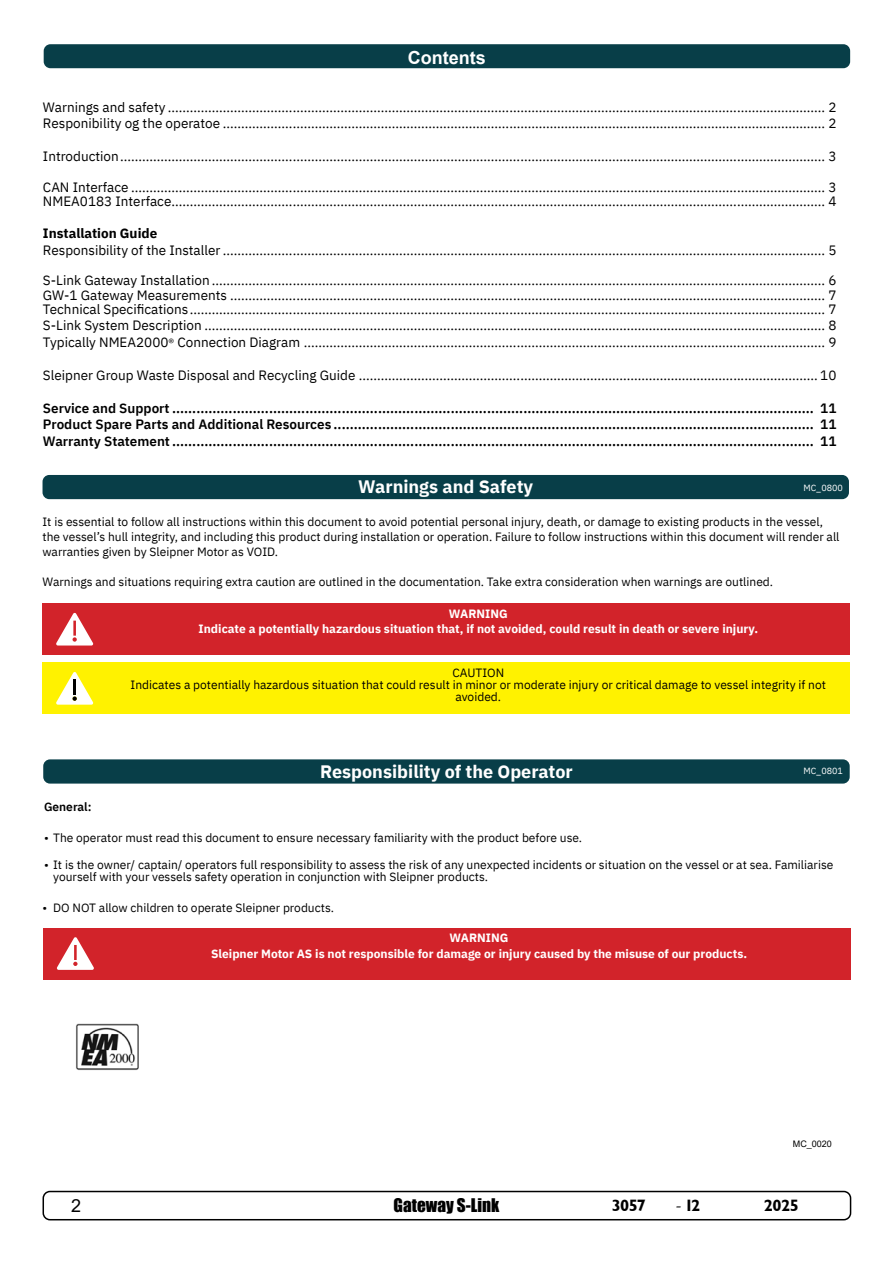
<style>
.page{position:relative;width:893px;height:1263px;background:#fff}
.page>*{position:absolute;margin:0;border:0;box-sizing:border-box;transform-origin:0 0}
.t1{font:700 18px "IBM Plex Sans";color:#fff}
.t2{font:700 18px "Arial";color:#fff}
.t3{font:18px "Arial";color:#000}
.t4{font:17.25px "Impact";color:#000}
.t5{font:16.5px "Garrison Sans BOLD";letter-spacing:-.03em;color:#000}
.dots_TOC{font:13.5px/14.2px "IBM Plex Sans";color:#000}
.dots_TOC-2{font:600 13.5px "IBM Plex Sans";color:#000}
.dots_TOC-3{font:700 13.5px "IBM Plex Sans";color:#000}
.t6{font:12px/12px "IBM Plex Sans";color:#000}
.t7{font:700 12px/15px "IBM Plex Sans";color:#fff;text-align:center}
.t8{font:600 12px "IBM Plex Sans";color:#000}
.t9{font:9px "IBM Plex Sans";color:#fff}
.t10{font:9px "Arial";color:#000}
.s1{font-size:12px}
.s2{font-family:"Minion Pro";font-size:18px}
</style>
<div class="page">
<div style="left:43px;top:1191px;width:808px;height:29px;border:2px solid #000;border-radius:7px"></div>
<div style="left:44px;top:44px;width:806px;height:24px;background:#083e48;border-radius:7px"></div>
<img style="left:76px;top:1023px;width:63px;height:47px">
<div style="left:43px;top:604px;width:807px;height:51px;background:#d2232a"></div>
<div style="left:43px;top:663px;width:807px;height:51px;background:#fff200"></div>
<div style="left:43px;top:475px;width:806px;height:24px;background:#083e48;border-radius:7px"></div>
<svg style="left:56px;top:613px;width:38px;height:32px"></svg>
<svg style="left:56px;top:672px;width:38px;height:33px"></svg>
<hr style="left:73px;top:680px;width:3px;height:15px;background:#000">
<div style="left:43px;top:759px;width:807px;height:24px;background:#083e48;border-radius:7px"></div>
<div style="left:43px;top:928px;width:808px;height:51px;background:#d2232a"></div>
<svg style="left:57px;top:937px;width:37px;height:33px"></svg>
<p class="t2" style="left:408px;top:45px;width:79px">Contents</p>
<p class="dots_TOC" style="left:43px;top:99px;width:795px">Warnings and safety ................................................................................................................................................................................... 2</p>
<p class="dots_TOC" style="left:43px;top:115px;width:795px">Responibility og the operatoe .................................................................................................................................................................... 2</p>
<p class="dots_TOC" style="left:43px;top:148px;width:795px">Introduction................................................................................................................................................................................................ 3</p>
<p class="dots_TOC" style="left:43px;top:178px;width:795px">CAN Interface ............................................................................................................................................................................................. 3<br>NMEA0183 Interface.................................................................................................................................................................................. 4</p>
<p class="dots_TOC-3" style="left:43px;top:223px;width:116px">Installation Guide</p>
<p class="dots_TOC" style="left:43px;top:242px;width:795px">Responsibility of the Installer .................................................................................................................................................................... 5</p>
<p class="dots_TOC" style="left:43px;top:272px;width:795px;text-align:justify">S-Link Gateway Installation ....................................................................................................................................................................... 6<br>GW-1 Gateway Measurements .................................................................................................................................................................. 7<br>Technical Specifications............................................................................................................................................................................. 7</p>
<p class="dots_TOC" style="left:43px;top:317px;width:795px">S-Link System Description ......................................................................................................................................................................... 8</p>
<p class="dots_TOC" style="left:43px;top:334px;width:795px">Typically NMEA2000<span class="s1">®</span> Connection Diagram .............................................................................................................................................. 9</p>
<p class="dots_TOC" style="left:43px;top:367px;width:795px">Sleipner Group Waste Disposal and Recycling Guide ............................................................................................................................. 10</p>
<p class="dots_TOC-2" style="left:43px;top:397px;width:795px">Service and Support ............................................................................................................................................................... 11</p>
<p class="dots_TOC-2" style="left:43px;top:414px;width:795px">Product Spare Parts and Additional Resources ....................................................................................................................... 11</p>
<p class="dots_TOC-2" style="left:43px;top:430px;width:795px">Warranty Statement ............................................................................................................................................................... 11</p>
<p class="t1" style="left:358px;top:473px;width:177px">Warnings and Safety</p>
<p class="t6" style="left:43px;top:513px;width:798px;line-height:15px">It is essential to follow all instructions within this document to avoid potential personal injury, death, or damage to existing products in the vessel, the vessel’s hull integrity, and including this product during installation or operation. Failure to follow instructions within this document will render all warranties given by Sleipner Motor as VOID.</p>
<p class="t6" style="left:43px;top:574px;width:732px">Warnings and situations requiring extra caution are outlined in the documentation. Take extra consideration when warnings are outlined.</p>
<p class="t9" style="left:803px;top:480px;width:41px">MC_0800</p>
<p class="t7" style="left:199px;top:605px;width:561px">WARNING<br>Indicate a potentially hazardous situation that, if not avoided, could result in death or severe injury.</p>
<p class="t6" style="left:131px;top:665px;width:697px;text-align:center">CAUTION<br>Indicates a potentially hazardous situation that could result in minor or moderate injury or critical damage to vessel integrity if not avoided.</p>
<p class="t1" style="left:320px;top:757px;width:254px">Responsibility of the Operator</p>
<p class="t9" style="left:803px;top:764px;width:41px">MC_0801</p>
<p class="t8" style="left:44px;top:797px;width:49px">General:</p>
<p class="t6" style="left:44px;top:830px;width:540px">• The operator must read this document to ensure necessary familiarity with the product before use.</p>
<p class="t6" style="left:53px;top:857px;width:782px;text-indent:-9px">• It is the owner/ captain/ operators full responsibility to assess the risk of any unexpected incidents or situation on the vessel or at sea. Familiarise yourself with your vessels safety operation in conjunction with Sleipner products.</p>
<p class="t6" style="left:43px;top:901px;width:293px">• DO NOT allow children to operate Sleipner products.</p>
<p class="t7" style="left:211px;top:928px;width:537px;line-height:16.5px">WARNING<br>Sleipner Motor AS is not responsible for damage or injury caused by the misuse of our products.</p>
<p class="t10" style="left:793px;top:1137px;width:41px">MC_0020</p>
<h1 class="t3" style="left:71px;top:1193px;width:12px">2</h1>
<p class="t4" style="left:394px;top:1192px;width:107px">Gateway S-Link</p>
<p class="t5" style="left:612px;top:1196px;width:36px">3057</p>
<p class="t5" style="left:675px;top:1196px;width:26px"><span class="s2">-</span> 12</p>
<p class="t5" style="left:764px;top:1196px;width:37px">2025</p>
</div>
